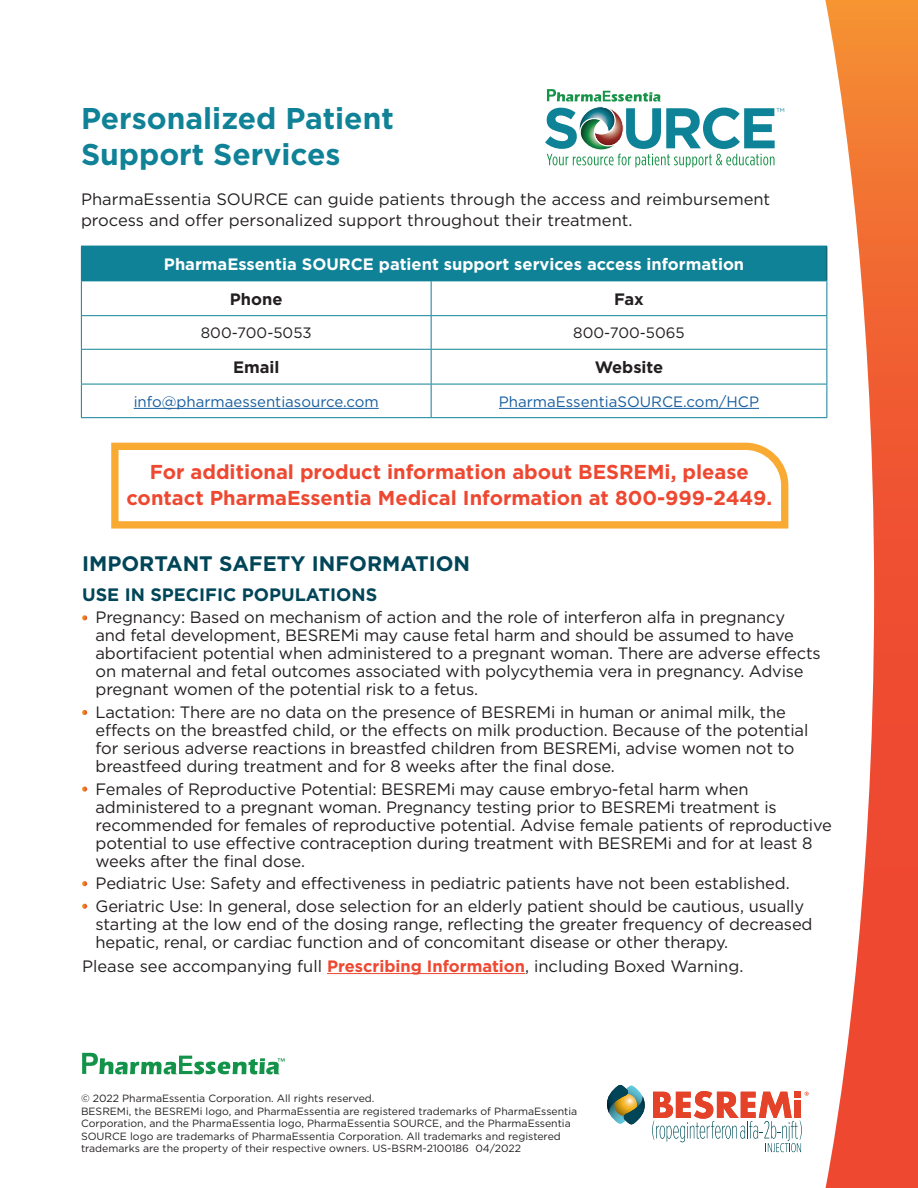
<style>
.page{position:relative;width:918px;height:1188px;background:#fff}
.page>*{position:absolute;margin:0;border:0;box-sizing:border-box;transform-origin:0 0}
.t1{font:700 30px/36px "Gotham";color:#108297}
.ISI_sub_head{font:700 21px "Gotham";color:#014558}
.t2{font:700 20.1px/25.7px "Gotham";color:#ee4831;text-align:center}
.ISI_sub_head-2{font:700 18px "Gotham";color:#014558}
.ISI_bullets{font:16.5px/18px "Gotham";letter-spacing:-.01em;color:#231f20}
.t3{font:700 16.5px "Gotham";color:#fff}
.t4{font:700 16.5px "Gotham";color:#231f20}
.t5{font:15px "Gotham";color:#175d9e}
.t6{font:15px "Gotham";color:#231f20}
.t7{font:10.5px/12.6px "Gotham";color:#231f20}
.s1{font-weight:700;color:#ee4831}
</style>
<div class="page">
<svg style="left:82px;top:1053px;width:203px;height:22px"></svg>
<svg style="left:825px;top:0;width:93px;height:1188px"></svg>
<svg style="left:111px;top:442px;width:678px;height:87px"></svg>
<svg style="left:545px;top:89px;width:239px;height:78px"></svg>
<div style="left:81px;top:246px;width:746px;height:35px;background:#108297"></div>
<hr style="left:826px;top:246px;width:1px;height:34px;background:#17505d">
<hr style="left:431px;top:246px;width:396px;height:1px;background:#108297">
<hr style="left:81px;top:281px;width:1px;height:34px;background:#108297">
<hr style="left:431px;top:281px;width:1px;height:34px;background:#108297">
<hr style="left:826px;top:281px;width:1px;height:34px;background:#108297">
<hr style="left:81px;top:315px;width:350px;height:1px;background:#108297">
<hr style="left:81px;top:316px;width:1px;height:33px;background:#108297">
<hr style="left:431px;top:315px;width:396px;height:1px;background:#108297">
<hr style="left:431px;top:316px;width:1px;height:33px;background:#108297">
<hr style="left:826px;top:316px;width:1px;height:33px;background:#108297">
<hr style="left:81px;top:349px;width:350px;height:1px;background:#108297">
<hr style="left:81px;top:350px;width:1px;height:34px;background:#108297">
<hr style="left:431px;top:349px;width:396px;height:1px;background:#108297">
<hr style="left:431px;top:350px;width:1px;height:34px;background:#108297">
<hr style="left:826px;top:350px;width:1px;height:34px;background:#108297">
<hr style="left:81px;top:384px;width:350px;height:1px;background:#108297">
<hr style="left:81px;top:384px;width:1px;height:33px;background:#108297">
<hr style="left:431px;top:384px;width:396px;height:1px;background:#108297">
<hr style="left:431px;top:384px;width:1px;height:33px;background:#108297">
<hr style="left:826px;top:384px;width:1px;height:33px;background:#108297">
<hr style="left:81px;top:417px;width:350px;height:1px;background:#108297">
<hr style="left:431px;top:417px;width:396px;height:1px;background:#108297">
<hr style="left:134px;top:408px;width:245px;height:1px;background:#175d9e">
<hr style="left:499px;top:408px;width:260px;height:1px;background:#175d9e">
<hr style="left:327px;top:973px;width:198px;height:1px;background:#ee4831">
<svg style="left:82px;top:615px;width:5px;height:5px"></svg>
<svg style="left:82px;top:710px;width:5px;height:5px"></svg>
<svg style="left:82px;top:787px;width:5px;height:5px"></svg>
<svg style="left:82px;top:881px;width:5px;height:5px"></svg>
<svg style="left:82px;top:904px;width:5px;height:5px"></svg>
<svg style="left:607px;top:1084px;width:38px;height:41px"></svg>
<svg style="left:652px;top:1091px;width:157px;height:61px"></svg>
<p class="t1" style="left:81px;top:100px;width:314px">Personalized Patient<br>Support Services</p>
<p class="ISI_bullets" style="left:81px;top:189px;width:691px;line-height:21px">PharmaEssentia SOURCE can guide patients through the access and reimbursement process and offer personalized support throughout their treatment.</p>
<p class="t3" style="left:164px;top:253px;width:582px">PharmaEssentia SOURCE patient support services access information</p>
<p class="t4" style="left:230px;top:288px;width:54px">Phone</p>
<p class="t4" style="left:614px;top:288px;width:31px">Fax</p>
<p class="t6" style="left:201px;top:324px;width:112px">800-700-5053</p>
<p class="t6" style="left:573px;top:324px;width:113px">800-700-5065</p>
<p class="t4" style="left:233px;top:356px;width:48px">Email</p>
<p class="t4" style="left:595px;top:356px;width:70px">Website</p>
<p class="t5" style="left:134px;top:392px;width:247px">info@pharmaessentiasource.com</p>
<p class="t5" style="left:499px;top:392px;width:262px">PharmaEssentiaSOURCE.com/HCP</p>
<p class="t2" style="left:126px;top:459px;width:647px">For additional product information about BESREMi, please contact PharmaEssentia Medical Information at 800-999-2449.</p>
<p class="ISI_sub_head" style="left:82px;top:550px;width:390px">IMPORTANT SAFETY INFORMATION</p>
<p class="ISI_sub_head-2" style="left:82px;top:583px;width:297px">USE IN SPECIFIC POPULATIONS</p>
<p class="ISI_bullets" style="left:96px;top:608px;width:727px">Pregnancy: Based on mechanism of action and the role of interferon alfa in pregnancy<br>and fetal development, BESREMi may cause fetal harm and should be assumed to have abortifacient potential when administered to a pregnant woman. There are adverse effects on maternal and fetal outcomes associated with polycythemia vera in pregnancy. Advise pregnant women of the potential risk to a fetus.</p>
<p class="ISI_bullets" style="left:96px;top:703px;width:714px">Lactation: There are no data on the presence of BESREMi in human or animal milk, the effects on the breastfed child, or the effects on milk production. Because of the potential for serious adverse reactions in breastfed children from BESREMi, advise women not to breastfeed during treatment and for 8 weeks after the final dose.</p>
<p class="ISI_bullets" style="left:96px;top:779px;width:738px">Females of Reproductive Potential: BESREMi may cause embryo-fetal harm when administered to a pregnant woman. Pregnancy testing prior to BESREMi treatment is recommended for females of reproductive potential. Advise female patients of reproductive potential to use effective contraception during treatment with BESREMi and for at least 8 weeks after the final dose.</p>
<p class="ISI_bullets" style="left:96px;top:874px;width:696px">Pediatric Use: Safety and effectiveness in pediatric patients have not been established.</p>
<p class="ISI_bullets" style="left:96px;top:897px;width:718px">Geriatric Use: In general, dose selection for an elderly patient should be cautious, usually starting at the low end of the dosing range, reflecting the greater frequency of decreased hepatic, renal, or cardiac function and of concomitant disease or other therapy.</p>
<p class="ISI_bullets" style="left:82px;top:957px;width:663px">Please see accompanying full <span class="s1">Prescribing Information</span>, including Boxed Warning.</p>
<p class="t7" style="left:81px;top:1092px;width:295px">© 2022 PharmaEssentia Corporation. All rights reserved.</p>
<p class="t7" style="left:81px;top:1104px;width:498px">BESREMi, the BESREMi logo, and PharmaEssentia are registered trademarks of PharmaEssentia Corporation, and the PharmaEssentia logo, PharmaEssentia SOURCE, and the PharmaEssentia SOURCE logo are trademarks of PharmaEssentia Corporation. All trademarks and registered trademarks are the property of their respective owners. US-BSRM-2100186 04/2022</p>
</div>
